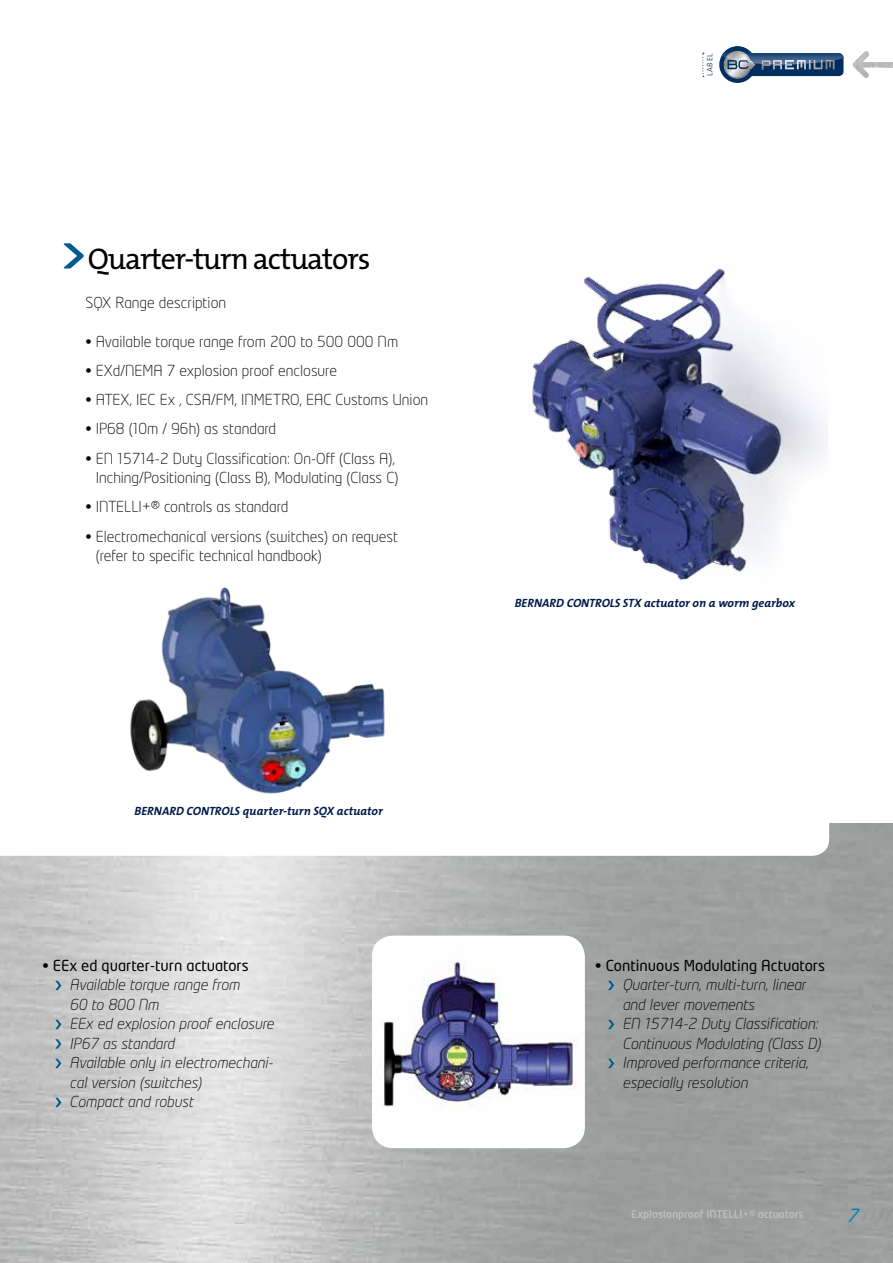
<style>
.page{position:relative;width:893px;height:1263px;background:#fff}
.page>*{position:absolute;margin:0;border:0;box-sizing:border-box;transform-origin:0 0}
.t1{font:30px "The Mix B5 Plain";letter-spacing:-.04em;color:#000}
.t2{font:italic 18px "Neo Tech";color:#007eb8}
.t3{font:300 15px/19.5px "Neo Tech";color:#000;text-align:right}
.t4{font:italic 300 15px/19.5px "Neo Tech";color:#000}
.t5{font:15px "Neo Tech";color:#000}
.t6{font:italic 700 12px "The Mix B7";color:#001a4b}
.t7{font:500 10.5px "Neo Tech";color:#bcbec0}
.t8{font:300 7.8px "The Mix B3";letter-spacing:.1em;color:#001a4b}
</style>
<div class="page">
<svg style="left:0;top:842px;width:829px;height:14px"></svg>
<svg style="left:64px;top:243px;width:20px;height:26px"></svg>
<svg style="left:55px;top:981px;width:6px;height:9px"></svg>
<svg style="left:55px;top:1020px;width:6px;height:9px"></svg>
<svg style="left:55px;top:1039px;width:6px;height:10px"></svg>
<svg style="left:55px;top:1059px;width:6px;height:9px"></svg>
<svg style="left:55px;top:1098px;width:6px;height:9px"></svg>
<svg style="left:608px;top:981px;width:6px;height:9px"></svg>
<svg style="left:608px;top:1020px;width:6px;height:9px"></svg>
<svg style="left:608px;top:1059px;width:6px;height:9px"></svg>
<img style="left:130px;top:587px;width:255px;height:207px">
<img style="left:532px;top:268px;width:295px;height:313px">
<img style="left:372px;top:942px;width:213px;height:199px">
<svg style="left:862px;top:1207px;width:31px;height:14px"></svg>
<img style="left:855px;top:51px;width:38px;height:27px">
<svg style="left:719px;top:46px;width:124px;height:37px"></svg>
<svg style="left:702px;top:53px;width:2px;height:24px"></svg>
<h1 class="t1" style="left:88px;top:242px;width:284px">Quarter-turn actuators</h1>
<p class="t3" style="left:85px;top:292px;width:142px">SQX Range description</p>
<p class="t3" style="left:85px;top:331px;width:314px">• Available torque range from 200 to 500 000 Nm</p>
<p class="t3" style="left:85px;top:360px;width:253px">• EXd/NEMA 7 explosion proof enclosure</p>
<p class="t3" style="left:85px;top:390px;width:344px">• ATEX, IEC Ex , CSA/FM, INMETRO, EAC Customs Union</p>
<p class="t3" style="left:85px;top:419px;width:192px">• IP68 (10m / 96h) as standard</p>
<p class="t3" style="left:85px;top:448px;width:314px">• EN 15714-2 Duty Classification: On-Off (Class A),<br>Inching/Positioning (Class B), Modulating (Class C)</p>
<p class="t3" style="left:85px;top:497px;width:204px">• INTELLI+® controls as standard</p>
<p class="t3" style="left:96px;top:526px;width:304px;text-align:left;text-indent:-10px">• Electromechanical versions (switches) on request (refer to specific technical handbook)</p>
<p class="t6" style="left:134px;top:804px;width:250px">BERNARD CONTROLS quarter-turn SQX actuator</p>
<p class="t5" style="left:43px;top:956px;width:208px">• EEx ed quarter-turn actuators</p>
<p class="t4" style="left:70px;top:975px;width:206px">Available torque range from<br>60 to 800 Nm<br>EEx ed explosion proof enclosure<br>IP67 as standard<br>Available only in electromechani&shy;cal version (switches)<br>Compact and robust</p>
<p class="t8" style="left:706px;top:76px;width:25px;rotate:-90deg">LABEL</p>
<p class="t6" style="left:515px;top:596px;width:282px">BERNARD CONTROLS STX actuator on a worm gearbox</p>
<p class="t5" style="left:595px;top:956px;width:231px">• Continuous Modulating Actuators</p>
<p class="t4" style="left:622px;top:975px;width:200px">Quarter-turn, multi-turn, linear and lever movements<br>EN 15714-2 Duty Classification:<br>Continuous Modulating (Class D)<br>Improved performance criteria, especially resolution</p>
<p class="t7" style="left:631px;top:1207px;width:174px">Explosionproof INTELLI+® actuators</p>
<p class="t2" style="left:846px;top:1204px;width:11px">7</p>
</div>
